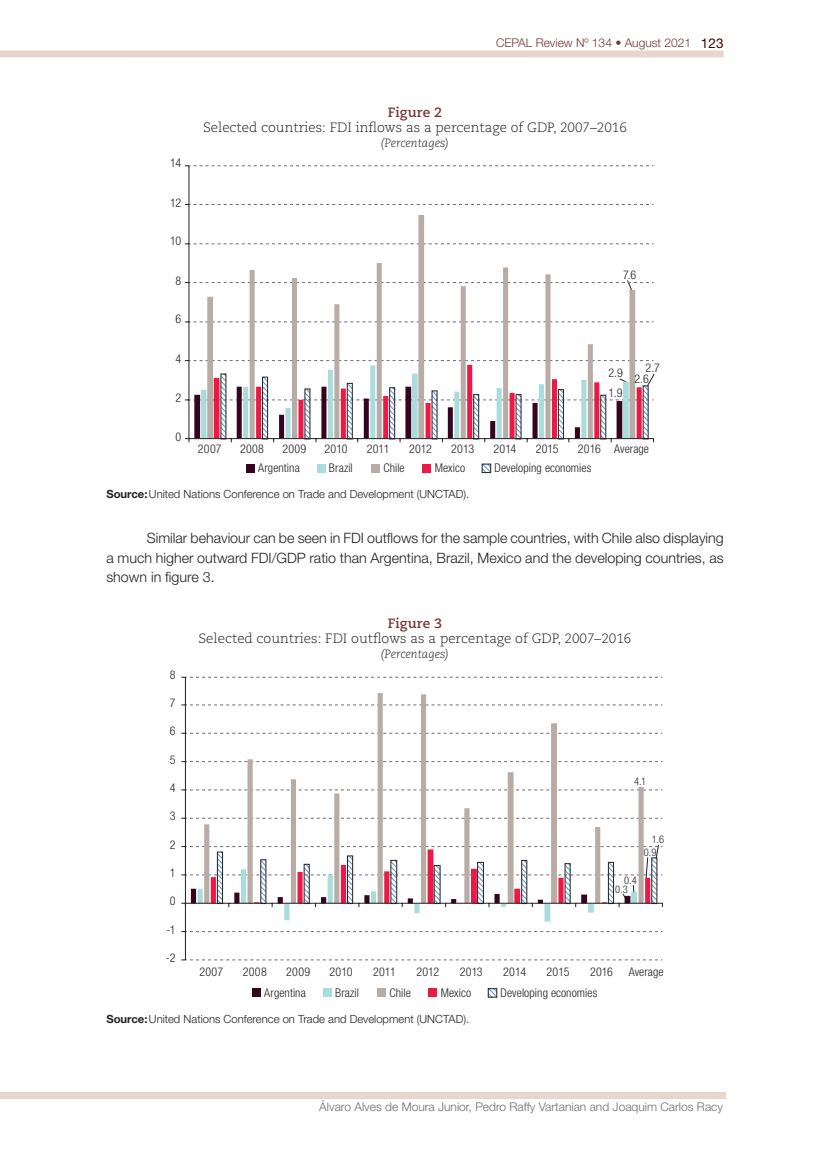
<style>
.page{position:relative;width:830px;height:1149px;background:#fff}
.page>*{position:absolute;margin:0;border:0;box-sizing:border-box;transform-origin:0 0}
._04_texto_despues_gr{font:300 14.25px/19.5px "Helvetica Neue LT Std";color:#231f20;text-align:justify}
._06_titulo_recuadro{font:300 13.5px/15px "Caecilia";color:#231f20;text-align:center}
.t1{font:300 condensed 12px "Helvetica Neue LT Std";letter-spacing:.01em;color:#231f20}
.t2{font:300 12px "Helvetica Neue LT Std";color:#6c6d70}
.t3{font:300 12px "Helvetica Neue LT Std";color:#753734}
._06_unidad_medida{font:italic 300 12px "Caecilia";color:#231f20}
.t4{font:300 condensed 12px "Helvetica Neue LT Std";color:#262324}
._07_fuente{font:300 11.25px "Helvetica Neue LT Std";color:#231f20}
.t5{font:300 condensed 10.5px "Helvetica Neue LT Std";color:#262324}
.s1{font-weight:400;font-size:13.5px;color:#460001}
.s2{font-weight:700;color:#753734}
.s3{font-weight:700}
</style>
<div class="page">
<div style="left:0;top:1091px;width:725px;height:7px;background:#e7d6ce"></div>
<div style="left:0;top:50px;width:723px;height:7px;background:#e7d6ce"></div>
<svg style="left:207px;top:215px;width:428px;height:65px"></svg>
<hr style="left:188px;top:166px;width:1px;height:272px;background:#231f20">
<svg style="left:185px;top:243px;width:468px;height:1px"></svg>
<svg style="left:185px;top:204px;width:468px;height:1px"></svg>
<svg style="left:185px;top:165px;width:468px;height:1px"></svg>
<svg style="left:185px;top:280px;width:469px;height:162px"></svg>
<div style="left:246px;top:464px;width:8px;height:8px;background:#35041f"></div>
<div style="left:317px;top:464px;width:8px;height:8px;background:#a9dcdd"></div>
<div style="left:371px;top:464px;width:8px;height:8px;background:#b8aca4"></div>
<div style="left:422px;top:464px;width:8px;height:8px;background:#ed1845"></div>
<svg style="left:481px;top:464px;width:9px;height:8px"></svg>
<svg style="left:204px;top:693px;width:439px;height:151px"></svg>
<hr style="left:185px;top:677px;width:1px;height:282px;background:#231f20">
<svg style="left:181px;top:959px;width:481px;height:1px"></svg>
<svg style="left:181px;top:930px;width:481px;height:2px"></svg>
<svg style="left:181px;top:817px;width:481px;height:1px"></svg>
<svg style="left:181px;top:789px;width:481px;height:1px"></svg>
<svg style="left:181px;top:761px;width:481px;height:1px"></svg>
<svg style="left:181px;top:732px;width:481px;height:1px"></svg>
<svg style="left:181px;top:704px;width:481px;height:1px"></svg>
<svg style="left:181px;top:676px;width:481px;height:1px"></svg>
<svg style="left:181px;top:844px;width:481px;height:77px"></svg>
<div style="left:252px;top:988px;width:8px;height:8px;background:#35041f"></div>
<div style="left:323px;top:988px;width:8px;height:8px;background:#a9dcdd"></div>
<div style="left:377px;top:988px;width:8px;height:8px;background:#b8aca4"></div>
<div style="left:428px;top:988px;width:9px;height:8px;background:#ed1845"></div>
<svg style="left:488px;top:988px;width:8px;height:9px"></svg>
<p class="t3" style="left:496px;top:35px;width:229px">CEPAL Review Nº 134 • August 2021 <span class="s1">123</span></p>
<p class="t1" style="left:170px;top:156px;width:13px">14</p>
<p class="t1" style="left:170px;top:195px;width:13px">12</p>
<p class="t1" style="left:170px;top:234px;width:13px">10</p>
<p class="t1" style="left:175px;top:273px;width:7px">8</p>
<p class="t1" style="left:175px;top:312px;width:7px">6</p>
<p class="t1" style="left:175px;top:351px;width:7px">4</p>
<p class="t1" style="left:175px;top:390px;width:7px">2</p>
<p class="t1" style="left:175px;top:429px;width:7px">0</p>
<p class="_06_titulo_recuadro" style="left:203px;top:105px;width:425px"><span class="s2">Figure 2<br></span>Selected countries: FDI inflows as a percentage of GDP, 2007–2016</p>
<p class="_06_unidad_medida" style="left:380px;top:136px;width:70px">(Percentages)</p>
<p class="t4" style="left:622px;top:267px;width:15px">7.6</p>
<p class="t4" style="left:608px;top:365px;width:16px">2.9</p>
<p class="t4" style="left:608px;top:386px;width:15px">1.9</p>
<p class="t4" style="left:645px;top:360px;width:16px">2.7</p>
<p class="t4" style="left:634px;top:372px;width:16px">2.6</p>
<p class="t1" style="left:198px;top:442px;width:25px">2007</p>
<p class="t1" style="left:240px;top:442px;width:25px">2008</p>
<p class="t1" style="left:282px;top:442px;width:25px">2009</p>
<p class="t1" style="left:324px;top:442px;width:24px">2010</p>
<p class="t1" style="left:366px;top:442px;width:24px">2011</p>
<p class="t1" style="left:409px;top:442px;width:24px">2012</p>
<p class="t1" style="left:451px;top:442px;width:24px">2013</p>
<p class="t1" style="left:493px;top:442px;width:24px">2014</p>
<p class="t1" style="left:535px;top:442px;width:24px">2015</p>
<p class="t1" style="left:577px;top:442px;width:73px">2016 Average</p>
<p class="t1" style="left:258px;top:461px;width:43px">Argentina</p>
<p class="t1" style="left:329px;top:461px;width:25px">Brazil</p>
<p class="t1" style="left:383px;top:461px;width:23px">Chile</p>
<p class="t1" style="left:434px;top:461px;width:32px">Mexico</p>
<p class="t1" style="left:494px;top:461px;width:98px">Developing economies</p>
<p class="_07_fuente" style="left:106px;top:487px;width:364px"><span class="s3">Source:</span>United Nations Conference on Trade and Development (UNCTAD).</p>
<p class="_04_texto_despues_gr" style="left:106px;top:528px;width:618px;text-indent:40px">Similar behaviour can be seen in FDI outflows for the sample countries, with Chile also displaying a much higher outward FDI/GDP ratio than Argentina, Brazil, Mexico and the developing countries, as shown in figure 3.</p>
<p class="_06_titulo_recuadro" style="left:198px;top:616px;width:434px"><span class="s2">Figure 3<br></span>Selected countries: FDI outflows as a percentage of GDP, 2007–2016</p>
<p class="_06_unidad_medida" style="left:380px;top:647px;width:70px">(Percentages)</p>
<p class="t1" style="left:170px;top:667px;width:7px">8</p>
<p class="t1" style="left:170px;top:695px;width:7px">7</p>
<p class="t1" style="left:170px;top:724px;width:7px">6</p>
<p class="t1" style="left:170px;top:752px;width:7px">5</p>
<p class="t1" style="left:170px;top:780px;width:7px">4</p>
<p class="t1" style="left:170px;top:809px;width:7px">3</p>
<p class="t1" style="left:170px;top:837px;width:7px">2</p>
<p class="t1" style="left:170px;top:865px;width:7px">1</p>
<p class="t1" style="left:170px;top:894px;width:7px">0</p>
<p class="t1" style="left:166px;top:922px;width:11px">-1</p>
<p class="t1" style="left:166px;top:950px;width:11px">-2</p>
<p class="t5" style="left:633px;top:775px;width:14px">4.1</p>
<p class="t5" style="left:651px;top:833px;width:14px">1.6</p>
<p class="t5" style="left:643px;top:845px;width:14px">0.9</p>
<p class="t5" style="left:623px;top:873px;width:14px">0.4</p>
<p class="t5" style="left:614px;top:883px;width:14px">0.3</p>
<p class="t1" style="left:199px;top:964px;width:25px">2007</p>
<p class="t1" style="left:243px;top:964px;width:25px">2008</p>
<p class="t1" style="left:286px;top:964px;width:25px">2009</p>
<p class="t1" style="left:329px;top:964px;width:24px">2010</p>
<p class="t1" style="left:373px;top:964px;width:24px">2011</p>
<p class="t1" style="left:416px;top:964px;width:24px">2012</p>
<p class="t1" style="left:459px;top:964px;width:24px">2013</p>
<p class="t1" style="left:503px;top:964px;width:24px">2014</p>
<p class="t1" style="left:546px;top:964px;width:24px">2015</p>
<p class="t1" style="left:589px;top:964px;width:24px">2016</p>
<p class="t1" style="left:628px;top:964px;width:36px">Average</p>
<p class="t1" style="left:264px;top:985px;width:43px">Argentina</p>
<p class="t1" style="left:335px;top:985px;width:25px">Brazil</p>
<p class="t1" style="left:389px;top:985px;width:23px">Chile</p>
<p class="t1" style="left:440px;top:985px;width:32px">Mexico</p>
<p class="t1" style="left:500px;top:985px;width:98px">Developing economies</p>
<p class="_07_fuente" style="left:106px;top:1011px;width:364px"><span class="s3">Source:</span>United Nations Conference on Trade and Development (UNCTAD).</p>
<p class="t2" style="left:319px;top:1099px;width:405px">Álvaro Alves de Moura Junior, Pedro Raffy Vartanian and Joaquim Carlos Racy</p>
</div>
